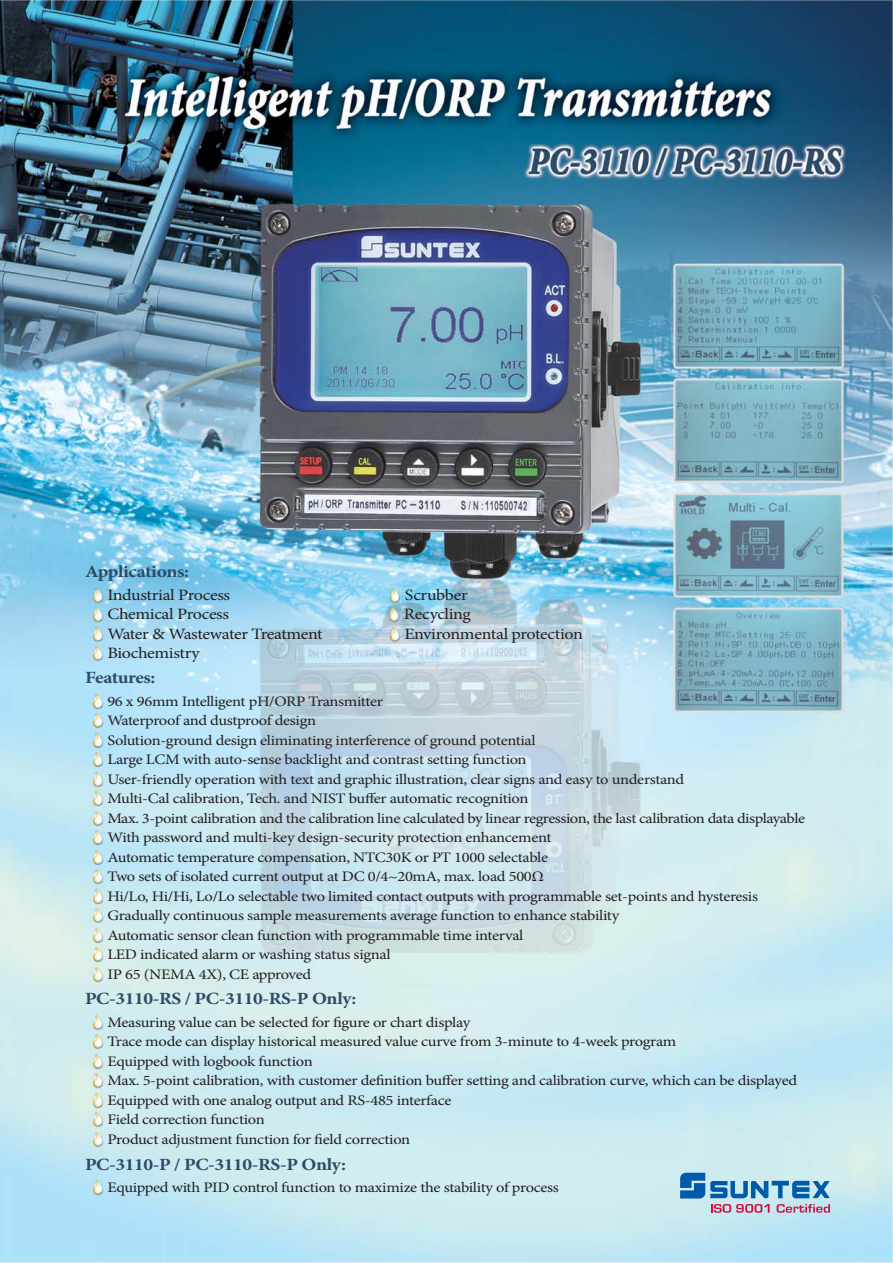
<style>
.page{position:relative;width:893px;height:1263px;background:#fff}
.page>*{position:absolute;margin:0;border:0;box-sizing:border-box;transform-origin:0 0}
.t1{font:700 17.1px "Minion Pro";letter-spacing:-.02em;color:#2b4b69;scale:1.14 1}
.t2{font:15.9px "Minion Pro";letter-spacing:-.02em;color:#231f20;scale:1.14 1}
.t3{font:14.55px/19.5px "Minion Pro";letter-spacing:-.02em;color:#231f20;scale:1.14 1}
</style>
<div class="page">
<img style="left:0;top:0;width:893px;height:1263px">
<svg style="left:680px;top:1173px;width:150px;height:40px;background:#90b0ce"></svg>
<img style="left:90px;top:587px;width:14px;height:17px">
<img style="left:387px;top:587px;width:15px;height:17px">
<img style="left:90px;top:606px;width:14px;height:17px">
<img style="left:386px;top:606px;width:15px;height:17px">
<img style="left:90px;top:626px;width:14px;height:17px">
<img style="left:387px;top:626px;width:14px;height:17px">
<img style="left:90px;top:645px;width:14px;height:17px">
<img style="left:90px;top:693px;width:14px;height:17px">
<img style="left:90px;top:712px;width:14px;height:17px">
<img style="left:90px;top:732px;width:14px;height:17px">
<img style="left:90px;top:751px;width:14px;height:17px">
<img style="left:90px;top:771px;width:14px;height:17px">
<img style="left:90px;top:790px;width:14px;height:17px">
<img style="left:90px;top:810px;width:14px;height:17px">
<img style="left:90px;top:829px;width:14px;height:17px">
<img style="left:90px;top:849px;width:14px;height:17px">
<img style="left:90px;top:868px;width:14px;height:17px">
<img style="left:90px;top:888px;width:14px;height:17px">
<img style="left:90px;top:907px;width:14px;height:17px">
<img style="left:90px;top:927px;width:14px;height:17px">
<img style="left:90px;top:946px;width:14px;height:17px">
<img style="left:90px;top:966px;width:14px;height:17px">
<img style="left:90px;top:1014px;width:14px;height:17px">
<img style="left:90px;top:1033px;width:14px;height:18px">
<img style="left:90px;top:1053px;width:14px;height:17px">
<img style="left:90px;top:1072px;width:14px;height:18px">
<img style="left:90px;top:1092px;width:14px;height:17px">
<img style="left:90px;top:1111px;width:14px;height:18px">
<img style="left:90px;top:1131px;width:14px;height:17px">
<img style="left:90px;top:1179px;width:14px;height:17px">
<p class="t1" style="left:85px;top:561px;width:93px">Applications:</p>
<p class="t2" style="left:107px;top:588px;width:109px">Industrial Process</p>
<p class="t2" style="left:405px;top:588px;width:57px">Scrubber</p>
<p class="t2" style="left:107px;top:608px;width:108px">Chemical Process</p>
<p class="t2" style="left:404px;top:608px;width:60px">Recycling</p>
<p class="t2" style="left:107px;top:627px;width:190px">Water &amp; Wastewater Treatment</p>
<p class="t2" style="left:404px;top:627px;width:158px">Environmental protection</p>
<p class="t2" style="left:107px;top:647px;width:83px">Biochemistry</p>
<p class="t1" style="left:85px;top:667px;width:63px">Features:</p>
<p class="t3" style="left:107px;top:692px;width:613px">96 x 96mm Intelligent pH/ORP Transmitter<br>Waterproof and dustproof design<br>Solution-ground design eliminating interference of ground potential<br>Large LCM with auto-sense backlight and contrast setting function<br>User-friendly operation with text and graphic illustration, clear signs and easy to understand<br>Multi-Cal calibration, Tech. and NIST buffer automatic recognition<br>Max. 3-point calibration and the calibration line calculated by linear regression, the last calibration data displayable With password and multi-key design-security protection enhancement<br>Automatic temperature compensation, NTC30K or PT 1000 selectable<br>Two sets of isolated current output at DC 0/4~20mA, max. load 500Ω<br>Hi/Lo, Hi/Hi, Lo/Lo selectable two limited contact outputs with programmable set-points and hysteresis Gradually continuous sample measurements average function to enhance stability<br>Automatic sensor clean function with programmable time interval<br>LED indicated alarm or washing status signal<br>IP 65 (NEMA 4X), CE approved</p>
<p class="t1" style="left:85px;top:988px;width:240px">PC-3110-RS / PC-3110-RS-P Only:</p>
<p class="t3" style="left:107px;top:1014px;width:606px">Measuring value can be selected for figure or chart display<br>Trace mode can display historical measured value curve from 3-minute to 4-week program<br>Equipped with logbook function<br>Max. 5-point calibration, with customer definition buffer setting and calibration curve, which can be displayed Equipped with one analog output and RS-485 interface<br>Field correction function<br>Product adjustment function for field correction</p>
<p class="t1" style="left:85px;top:1154px;width:230px">PC-3110-P / PC-3110-RS-P Only:</p>
<p class="t3" style="left:107px;top:1179px;width:398px">Equipped with PID control function to maximize the stability of process</p>
</div>
